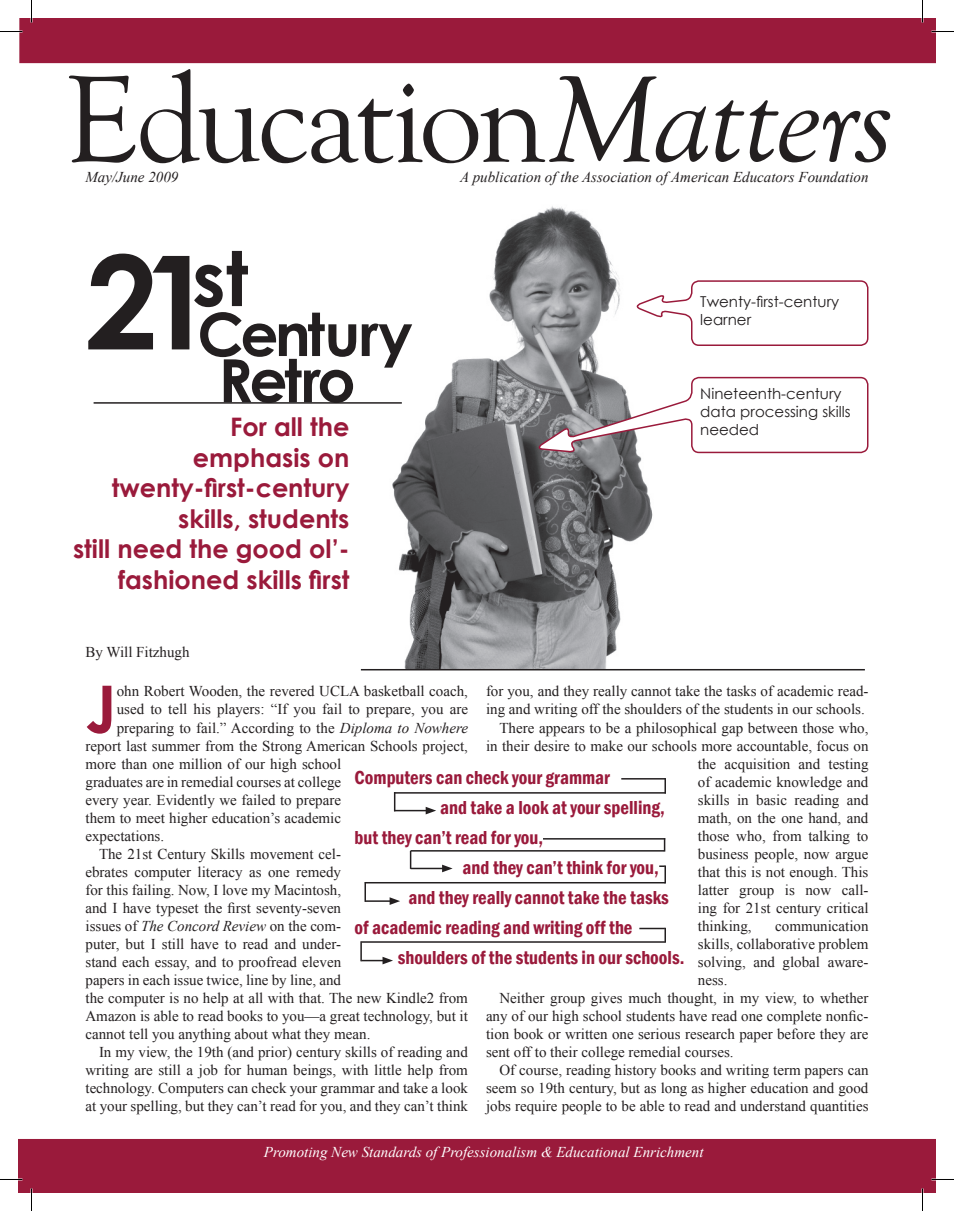
<style>
.page{position:relative;width:954px;height:1211px;background:#fff}
.page>*{position:absolute;margin:0;border:0;box-sizing:border-box;transform-origin:0 0}
.t1{font:700 130.05px "Century Gothic";color:#231f20}
.t2{font:127.5px "Goudy Old Style T";letter-spacing:-.045em;color:#231f20}
.t3{font:700 65.1px "Century Gothic";color:#9a1a3b}
.t4{font:700 59.7px/46.2px "Century Gothic";letter-spacing:-.06em;color:#231f20}
.t5{font:700 25.5px/30.6px "Century Gothic";color:#9a1a3b;text-align:right}
.t6{font:600 condensed 19.35px "Franklin Gothic";color:#9a1a3b}
.t7{font:15px "Times New Roman";color:#231f20}
.t8{font:15px/18px "Century Gothic";color:#231f20}
.t9{font:italic 15px "Times New Roman";color:#231f20}
.t10{font:italic 15px "Times New Roman";color:#fff}
.s1{font-style:italic}
</style>
<div class="page">
<div style="left:18px;top:1139px;width:918px;height:53px;background:#9a1a3b"></div>
<img style="left:392px;top:206px;width:261px;height:463px">
<svg style="left:536px;top:376px;width:333px;height:78px"></svg>
<svg style="left:634px;top:279px;width:235px;height:68px"></svg>
<hr style="left:94px;top:402px;width:308px;height:2px;background:#231f20">
<hr style="left:361px;top:669px;width:504px;height:1px;background:#231f20">
<hr style="left:621px;top:778px;width:44px;height:1px;background:#231f20">
<svg style="left:664px;top:778px;width:2px;height:14px"></svg>
<hr style="left:394px;top:792px;width:272px;height:1px;background:#231f20">
<svg style="left:394px;top:793px;width:1px;height:17px"></svg>
<hr style="left:394px;top:810px;width:34px;height:1px;background:#231f20">
<svg style="left:426px;top:807px;width:10px;height:7px"></svg>
<hr style="left:543px;top:838px;width:122px;height:1px;background:#231f20">
<svg style="left:664px;top:839px;width:1px;height:12px"></svg>
<hr style="left:411px;top:850px;width:253px;height:1px;background:#231f20">
<svg style="left:410px;top:850px;width:1px;height:18px"></svg>
<hr style="left:411px;top:867px;width:33px;height:2px;background:#231f20">
<svg style="left:442px;top:864px;width:11px;height:8px"></svg>
<hr style="left:365px;top:900px;width:27px;height:2px;background:#231f20">
<svg style="left:390px;top:897px;width:10px;height:8px"></svg>
<hr style="left:639px;top:927px;width:26px;height:2px;background:#231f20">
<svg style="left:664px;top:927px;width:2px;height:15px"></svg>
<hr style="left:362px;top:941px;width:303px;height:1px;background:#231f20">
<hr style="left:360px;top:941px;width:2px;height:20px;background:#231f20">
<hr style="left:362px;top:959px;width:23px;height:2px;background:#231f20">
<svg style="left:383px;top:957px;width:10px;height:7px"></svg>
<svg style="left:364px;top:882px;width:2px;height:19px"></svg>
<hr style="left:365px;top:882px;width:300px;height:1px;background:#231f20">
<svg style="left:659px;top:865px;width:7px;height:18px"></svg>
<hr style="left:0;top:1178px;width:22px;height:2px;background:#fff">
<hr style="left:932px;top:1178px;width:22px;height:2px;background:#fff">
<svg style="left:0;top:1179px;width:22px;height:1px"></svg>
<svg style="left:932px;top:1179px;width:22px;height:1px"></svg>
<svg style="left:31px;top:1188px;width:1px;height:22px"></svg>
<svg style="left:0;top:0;width:954px;height:63px"></svg>
<svg style="left:922px;top:1188px;width:1px;height:22px"></svg>
<h2 class="t2" style="left:64px;top:50px;width:840px">Education<span class="s1">Matters</span></h2>
<p class="t9" style="left:86px;top:167px;width:94px">May/June 2009</p>
<p class="t9" style="left:460px;top:167px;width:410px">A publication of the Association of American Educators Foundation</p>
<h1 class="t1" style="left:86px;top:203px;width:164px">21<sup>st</sup></h1>
<h3 class="t4" style="left:218px;top:308px;width:196px;text-indent:-21px">Century<br>Retro</h3>
<h3 class="t5" style="left:73px;top:410px;width:278px">For all the<br>emphasis on twenty-first-century skills, students<br>still need the good ol’- fashioned skills first</h3>
<p class="t7" style="left:86px;top:641px;width:106px">By Will Fitzhugh</p>
<p class="t8" style="left:700px;top:292px;width:140px">Twenty-first-century learner</p>
<p class="t8" style="left:700px;top:384px;width:152px">Nineteenth-century data processing skills needed</p>
<h3 class="t3" style="left:86px;top:659px;width:33px">J</h3>
<p class="t7" style="left:117px;top:681px;width:353px">ohn Robert Wooden, the revered UCLA basketball coach,</p>
<p class="t7" style="left:486px;top:681px;width:384px">for you, and they really cannot take the tasks of academic read-</p>
<p class="t7" style="left:486px;top:699px;width:380px">ing and writing off the shoulders of the students in our schools.</p>
<p class="t7" style="left:500px;top:717px;width:370px">There appears to be a philosophical gap between those who,</p>
<p class="t7" style="left:486px;top:735px;width:384px">in their desire to make our schools more accountable, focus on</p>
<p class="t7" style="left:698px;top:753px;width:172px">the acquisition and testing</p>
<p class="t7" style="left:698px;top:771px;width:172px">of academic knowledge and</p>
<p class="t7" style="left:698px;top:789px;width:172px">skills in basic reading and</p>
<p class="t7" style="left:698px;top:807px;width:172px">math, on the one hand, and</p>
<p class="t7" style="left:698px;top:825px;width:172px">those who, from talking to</p>
<p class="t7" style="left:698px;top:843px;width:172px">business people, now argue</p>
<p class="t7" style="left:698px;top:861px;width:172px">that this is not enough. This</p>
<p class="t7" style="left:698px;top:879px;width:172px">latter group is now call-</p>
<p class="t7" style="left:698px;top:897px;width:172px">ing for 21st century critical</p>
<p class="t7" style="left:698px;top:915px;width:55px">thinking,</p>
<p class="t7" style="left:775px;top:915px;width:95px">communication</p>
<p class="t7" style="left:698px;top:933px;width:172px">skills, collaborative problem</p>
<p class="t7" style="left:698px;top:951px;width:172px">solving, and global aware-</p>
<p class="t7" style="left:698px;top:969px;width:31px">ness.</p>
<p class="t7" style="left:500px;top:987px;width:371px">Neither group gives much thought, in my view, to whether</p>
<p class="t7" style="left:486px;top:1005px;width:384px">any of our high school students have read one complete nonfic-</p>
<p class="t7" style="left:486px;top:1023px;width:384px">tion book or written one serious research paper before they are</p>
<p class="t7" style="left:486px;top:1041px;width:249px">sent off to their college remedial courses.</p>
<p class="t7" style="left:500px;top:1059px;width:371px">Of course, reading history books and writing term papers can</p>
<p class="t7" style="left:486px;top:1077px;width:384px">seem so 19th century, but as long as higher education and good</p>
<p class="t7" style="left:486px;top:1095px;width:384px">jobs require people to be able to read and understand quantities</p>
<p class="t7" style="left:117px;top:699px;width:353px">used to tell his players: “If you fail to prepare, you are</p>
<p class="t7" style="left:117px;top:717px;width:353px">preparing to fail.” According to the <span class="s1">Diploma to Nowhere</span></p>
<p class="t7" style="left:86px;top:735px;width:384px">report last summer from the Strong American Schools project,</p>
<p class="t7" style="left:86px;top:753px;width:257px">more than one million of our high school</p>
<p class="t7" style="left:86px;top:771px;width:257px">graduates are in remedial courses at college</p>
<p class="t7" style="left:86px;top:789px;width:257px">every year. Evidently we failed to prepare</p>
<p class="t7" style="left:86px;top:807px;width:257px">them to meet higher education’s academic</p>
<p class="t7" style="left:86px;top:825px;width:80px">expectations.</p>
<p class="t7" style="left:99px;top:843px;width:244px">The 21st Century Skills movement cel-</p>
<p class="t7" style="left:86px;top:861px;width:257px">ebrates computer literacy as one remedy</p>
<p class="t7" style="left:86px;top:879px;width:257px">for this failing. Now, I love my Macintosh,</p>
<p class="t7" style="left:86px;top:897px;width:257px">and I have typeset the first seventy-seven</p>
<p class="t7" style="left:86px;top:915px;width:257px">issues of <span class="s1">The Concord Review</span> on the com-</p>
<p class="t7" style="left:86px;top:933px;width:257px">puter, but I still have to read and under-</p>
<p class="t7" style="left:86px;top:951px;width:257px">stand each essay, and to proofread eleven</p>
<p class="t7" style="left:86px;top:969px;width:257px">papers in each issue twice, line by line, and</p>
<p class="t7" style="left:86px;top:987px;width:384px">the computer is no help at all with that. The new Kindle2 from</p>
<p class="t7" style="left:86px;top:1005px;width:384px">Amazon is able to read books to you—a great technology, but it</p>
<p class="t7" style="left:86px;top:1023px;width:286px">cannot tell you anything about what they mean.</p>
<p class="t7" style="left:99px;top:1041px;width:370px">In my view, the 19th (and prior) century skills of reading and</p>
<p class="t7" style="left:86px;top:1059px;width:384px">writing are still a job for human beings, with little help from</p>
<p class="t7" style="left:86px;top:1077px;width:384px">technology. Computers can check your grammar and take a look</p>
<p class="t7" style="left:86px;top:1095px;width:384px">at your spelling, but they can’t read for you, and they can’t think</p>
<p class="t6" style="left:355px;top:764px;width:257px">Computers can check your grammar</p>
<p class="t6" style="left:440px;top:794px;width:226px">and take a look at your spelling,</p>
<p class="t6" style="left:355px;top:824px;width:190px">but they can’t read for you,</p>
<p class="t6" style="left:463px;top:854px;width:198px">and they can’t think for you,</p>
<p class="t6" style="left:409px;top:884px;width:262px">and they really cannot take the tasks</p>
<p class="t6" style="left:355px;top:914px;width:279px">of academic reading and writing off the</p>
<p class="t6" style="left:398px;top:944px;width:288px">shoulders of the students in our schools.</p>
<p class="t10" style="left:264px;top:1141px;width:441px">Promoting New Standards of Professionalism &amp; Educational Enrichment</p>
</div>
